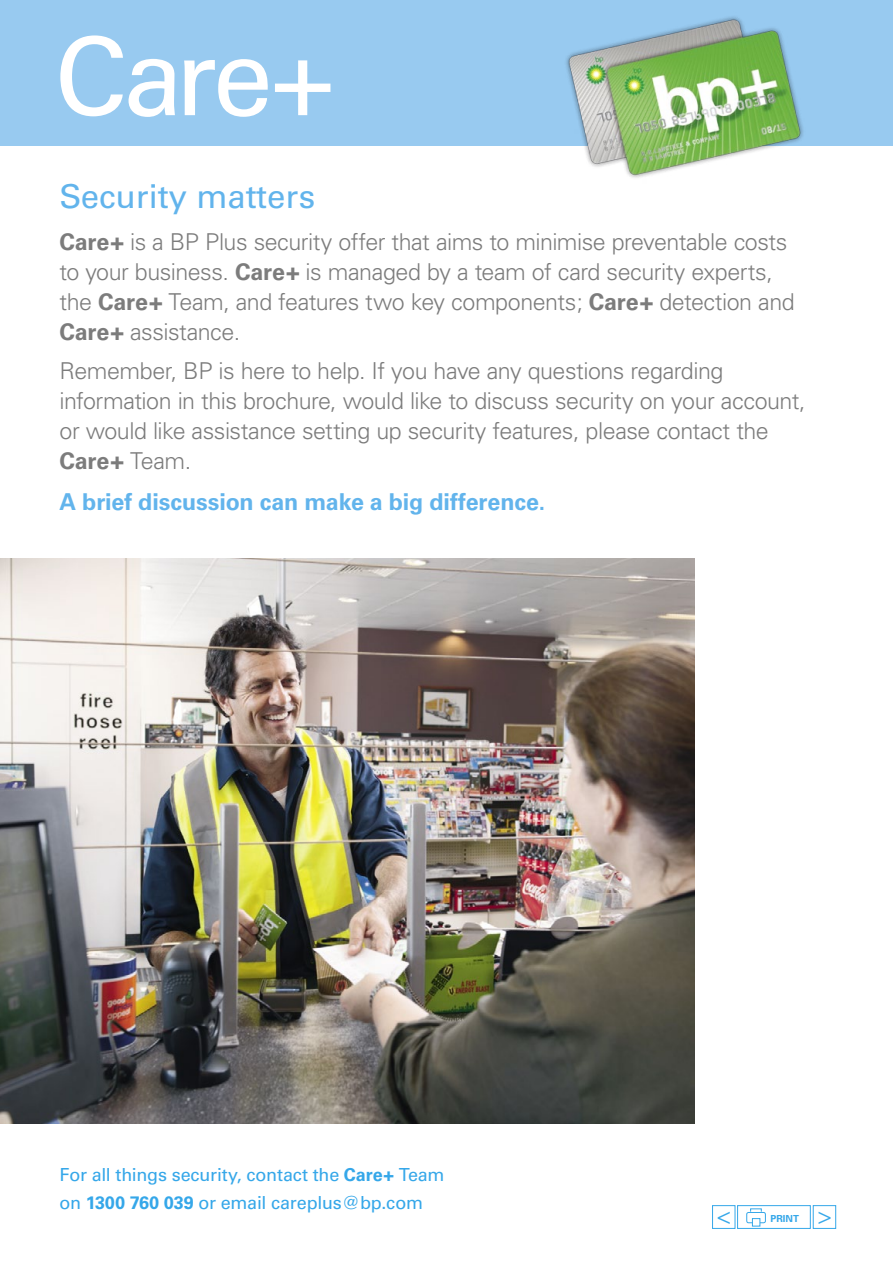
<style>
.page{position:relative;width:893px;height:1263px;background:#fff}
.page>*{position:absolute;margin:0;border:0;box-sizing:border-box;transform-origin:0 0}
.headlines{font:33px "Univers";color:#62b4ec}
.chart{font:300 24px "Univers";color:#35a7e9}
.introduction{font:300 23.25px/30px "Univers";letter-spacing:-.02em;color:#7c7c7c}
.t1{font:700 23.25px "Univers";letter-spacing:-.005em;color:#62b4ec}
.t2{font:18px/27.6px "Univers";letter-spacing:-.01em;color:#35a7e9}
.t3{font:700 9.75px "Univers";color:#35a7e9}
.s1{font-weight:700}
</style>
<div class="page">
<div style="left:0;top:0;width:893px;height:146px;background:#98caf0"></div>
<img style="left:566px;top:16px;width:237px;height:162px">
<img style="left:0;top:558px;width:695px;height:565px">
<div style="left:737px;top:1205px;width:74px;height:24px;border:1px solid #35a7e9"></div>
<div style="left:746px;top:1212px;width:20px;height:11px;border:1px solid #35a7e9;border-radius:2px"></div>
<svg style="left:750px;top:1208px;width:12px;height:4px"></svg>
<div style="left:752px;top:1218px;width:8px;height:8px;background:#fff;border:1px solid #35a7e9"></div>
<div style="left:813px;top:1205px;width:23px;height:24px;border:1px solid #35a7e9"></div>
<div style="left:712px;top:1205px;width:23px;height:24px;border:1px solid #35a7e9"></div>
<svg style="left:60px;top:35px;width:63px;height:81px"></svg>
<svg style="left:129px;top:59px;width:46px;height:58px"></svg>
<svg style="left:184px;top:59px;width:84px;height:58px"></svg>
<svg style="left:275px;top:60px;width:55px;height:55px"></svg>
<p class="headlines" style="left:60px;top:176px;width:257px">Security matters</p>
<p class="introduction" style="left:60px;top:227px;width:737px"><span class="s1">Care+</span> is a BP Plus security offer that aims to minimise preventable costs to your business. <span class="s1">Care+</span> is managed by a team of card security experts, the <span class="s1">Care+</span> Team, and features two key components; <span class="s1">Care+</span> detection and <span class="s1">Care+</span> assistance.</p>
<p class="introduction" style="left:60px;top:356px;width:748px">Remember, BP is here to help. If you have any questions regarding information in this brochure, would like to discuss security on your account, or would like assistance setting up security features, please contact the <span class="s1">Care+</span> Team.</p>
<p class="t1" style="left:60px;top:488px;width:487px">A brief discussion can make a big difference.</p>
<p class="t2" style="left:60px;top:1161px;width:387px">For all things security, contact the <span class="s1">Care+</span> Team on <span class="s1">1300 760 039</span> or email careplus@bp.com</p>
<p class="t3" style="left:770px;top:1212px;width:30px">PRINT</p>
<p class="chart" style="left:817px;top:1201px;width:17px">&gt;</p>
</div>
